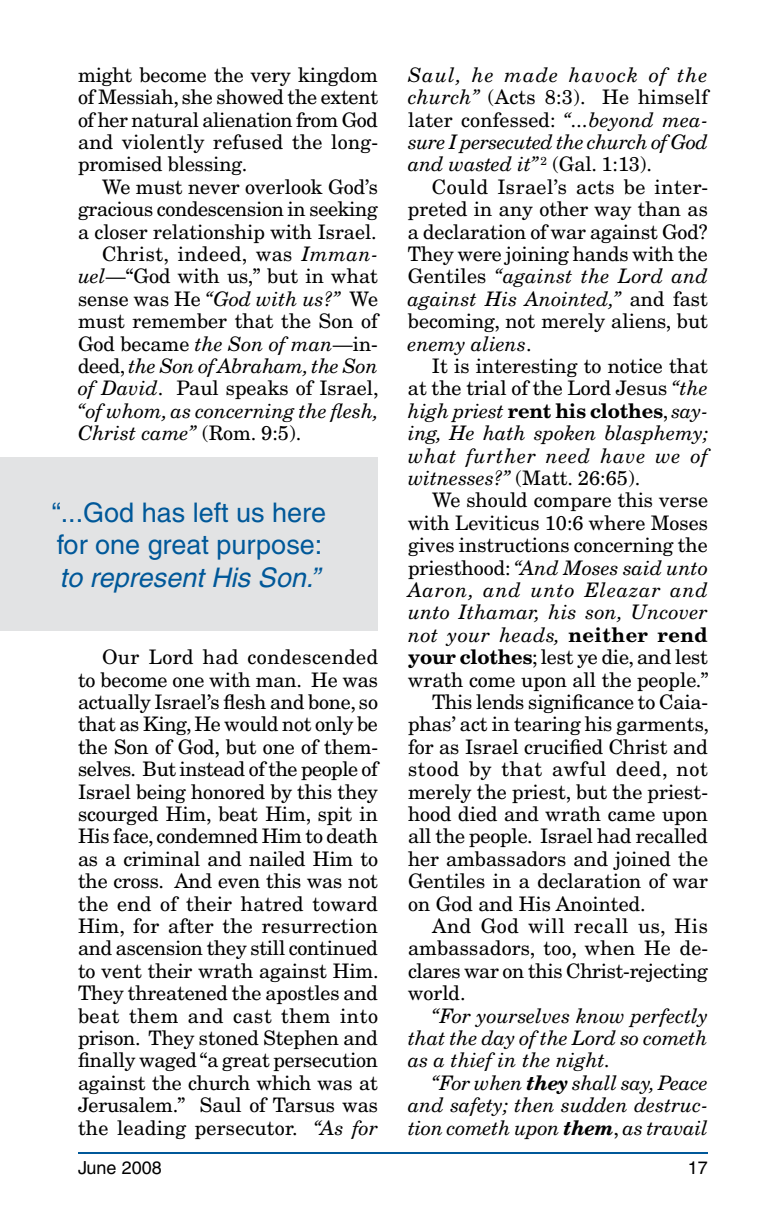
<style>
.page{position:relative;width:774px;height:1224px;background:#fff}
.page>*{position:absolute;margin:0;border:0;box-sizing:border-box;transform-origin:0 0}
.t1{font:27px/32.4px "Helvetica";color:#005899}
.t2{font:italic 27px "Helvetica";color:#005899}
.t3{font:20px/22.4px "New Century Schlbk";color:#000;text-align:justify}
.t4{font:italic 20px/22.4px "New Century Schlbk";color:#000;text-align:justify}
.t5{font:italic 20px "New Century Schlbk";letter-spacing:.025em;color:#000}
.t6{font:20px "New Century Schlbk";letter-spacing:.035em;color:#000}
.t7{font:20px "New Century Schlbk";letter-spacing:.025em;color:#000}
.t8{font:italic 20px "New Century Schlbk";letter-spacing:.04em;color:#000}
.t9{font:20px "New Century Schlbk";letter-spacing:.03em;color:#000}
.t10{font:18px "Helvetica";color:#000}
.s1{font-style:italic}
.s2{font-style:normal}
.s3{font-weight:700;font-style:normal}
.s4{font-weight:700}
</style>
<div class="page">
<hr style="left:78px;top:1152px;width:630px;height:2px;background:#005899">
<div style="left:0;top:457px;width:378px;height:174px;background:#e2e3e4"></div>
<p class="t3" style="left:78px;top:64px;width:302px">might become the very kingdom of Messiah, she showed the extent of her natural alienation from God and violently refused the long&shy;promised blessing.</p>
<p class="t3" style="left:102px;top:176px;width:278px">We must never overlook God’s</p>
<p class="t3" style="left:78px;top:198px;width:301px">gracious condescension in seeking</p>
<p class="t3" style="left:78px;top:220px;width:300px">a closer relationship with Israel.</p>
<p class="t7" style="left:102px;top:242px;width:278px">Christ, indeed, was <span class="s1">Imman-</span></p>
<p class="t3" style="left:78px;top:265px;width:301px"><span class="s1">uel</span>—“God with us,” but in what</p>
<p class="t3" style="left:78px;top:288px;width:302px">sense was He <span class="s1">“God with us?”</span> We</p>
<p class="t3" style="left:78px;top:310px;width:301px">must remember that the Son of</p>
<p class="t3" style="left:78px;top:332px;width:301px">God became <span class="s1">the Son of man</span>—in-</p>
<p class="t4" style="left:78px;top:355px;width:301px"><span class="s2">deed,</span> the Son of Abraham, the Son</p>
<p class="t3" style="left:78px;top:377px;width:302px"><span class="s1">of David</span>. Paul speaks of Israel,</p>
<p class="t4" style="left:78px;top:400px;width:302px">“of whom, as concerning the flesh,</p>
<p class="t4" style="left:78px;top:422px;width:225px">Christ came” <span class="s2">(Rom. 9:5).</span></p>
<h1 class="t1" style="left:52px;top:496px;width:276px">“...God has left us here for one great purpose:</h1>
<h1 class="t2" style="left:60px;top:562px;width:261px">to represent His Son.”</h1>
<p class="t3" style="left:78px;top:646px;width:302px;text-indent:24px">Our Lord had condescended to become one with man. He was actually Israel’s flesh and bone, so that as King, He would not only be the Son of God, but one of them&shy;selves. But instead of the people of Israel being honored by this they scourged Him, beat Him, spit in His face, condemned Him to death as a criminal and nailed Him to the cross. And even this was not the end of their hatred toward Him, for after the resurrection and ascension they still continued to vent their wrath against Him.<br>They threatened the apostles and beat them and cast them into prison. They stoned Stephen and finally waged “a great persecution against the church which was at Jerusalem.” Saul of Tarsus was the leading persecutor. <span class="s1">“As for</span></p>
<p class="t4" style="left:408px;top:64px;width:302px">Saul, he made havock of the church” <span class="s2">(Acts 8:3). He himself later confessed:</span> “...beyond mea&shy;sure I persecuted the church of God and wasted it” <sup>2</sup> <span class="s2">(Gal. 1:13).</span></p>
<p class="t3" style="left:408px;top:176px;width:302px;text-indent:24px">Could Israel’s acts be inter&shy;preted in any other way than as a declaration of war against God?<br>They were joining hands with the Gentiles <span class="s1">“against the Lord and against His Anointed,”</span> and fast becoming, not merely aliens, but <span class="s1">enemy aliens</span>.</p>
<p class="t4" style="left:408px;top:355px;width:302px;text-indent:24px"><span class="s2">It is interesting to notice that at the trial of the Lord Jesus</span> “the high priest <span class="s3">rent his clothes</span><span class="s2">,</span> say&shy;ing, He hath spoken blasphemy; what further need have we of witnesses?” <span class="s2">(Matt. 26:65).</span></p>
<p class="t3" style="left:432px;top:489px;width:278px">We should compare this verse</p>
<p class="t3" style="left:408px;top:512px;width:302px">with Leviticus 10:6 where Moses</p>
<p class="t3" style="left:408px;top:534px;width:301px">gives instructions concerning the</p>
<p class="t4" style="left:408px;top:556px;width:301px"><span class="s2">priesthood:</span> “And Moses said unto</p>
<p class="t8" style="left:408px;top:578px;width:302px">Aaron, and unto Eleazar and</p>
<p class="t4" style="left:408px;top:601px;width:301px">unto Ithamar, his son, Uncover</p>
<p class="t5" style="left:408px;top:623px;width:301px">not your heads, <span class="s3">neither rend</span></p>
<p class="t3" style="left:408px;top:646px;width:301px"><span class="s4">your clothes</span>; lest ye die, and lest</p>
<p class="t3" style="left:408px;top:668px;width:302px">wrath come upon all the people.”</p>
<p class="t3" style="left:432px;top:691px;width:277px">This lends significance to Caia-</p>
<p class="t3" style="left:408px;top:713px;width:302px">phas’ act in tearing his garments,</p>
<p class="t3" style="left:408px;top:736px;width:301px">for as Israel crucified Christ and</p>
<p class="t6" style="left:408px;top:757px;width:302px">stood by that awful deed, not</p>
<p class="t3" style="left:408px;top:780px;width:301px">merely the priest, but the priest-</p>
<p class="t3" style="left:408px;top:803px;width:302px">hood died and wrath came upon</p>
<p class="t3" style="left:408px;top:825px;width:301px">all the people. Israel had recalled</p>
<p class="t3" style="left:408px;top:848px;width:301px">her ambassadors and joined the</p>
<p class="t3" style="left:408px;top:870px;width:301px">Gentiles in a declaration of war</p>
<p class="t3" style="left:408px;top:892px;width:239px">on God and His Anointed.</p>
<p class="t9" style="left:432px;top:914px;width:277px">And God will recall us, His</p>
<p class="t3" style="left:408px;top:937px;width:302px">ambassadors, too, when He de-</p>
<p class="t3" style="left:408px;top:960px;width:301px">clares war on this Christ-rejecting</p>
<p class="t3" style="left:408px;top:982px;width:59px">world.</p>
<p class="t4" style="left:408px;top:1004px;width:302px;text-indent:24px">“For yourselves know perfectly that the day of the Lord so cometh as a thief in the night.</p>
<p class="t4" style="left:408px;top:1072px;width:302px;text-indent:24px">“For when <span class="s4">they</span> shall say, Peace and safety; then sudden destruc&shy;tion cometh upon <span class="s4">them</span><span class="s2">,</span> as travail</p>
<p class="t10" style="left:78px;top:1157px;width:85px">June 2008</p>
<p class="t10" style="left:688px;top:1157px;width:22px">17</p>
</div>
